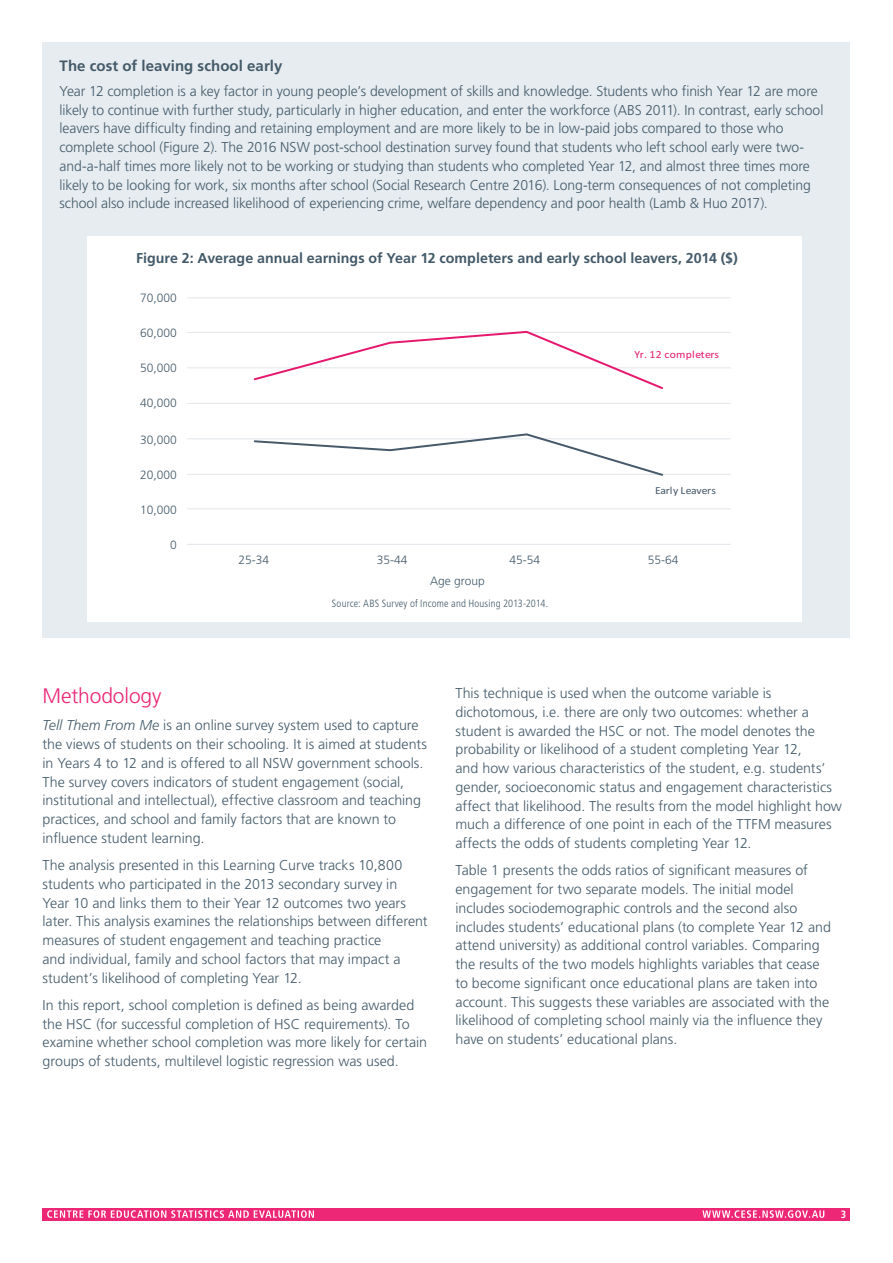
<style>
.page{position:relative;width:893px;height:1263px;background:#fff}
.page>*{position:absolute;margin:0;border:0;box-sizing:border-box;transform-origin:0 0}
.Heading_H1_-__TOC_Le{font:300 21px "Frutiger LT Pro";letter-spacing:-.005em;color:#ed2676}
.Heading_H2_-__TOC_Le{font:700 15px "Frutiger LT Pro";letter-spacing:.005em;color:#445a69}
.Body_Copy{font:300 14.25px/18.8px "Frutiger LT Pro";color:#445a69}
.Heading_H2_-__TOC_Le-2{font:700 14.25px "Frutiger LT Pro";color:#445a69}
.t1{font:300 12px "Frutiger LT Pro";color:#445a69}
.t2{font:300 12px "Frutiger LT Pro";color:#435a69}
.t3{font:10.8px "Calibri";letter-spacing:.015em;color:#46596a;scale:1.08 1}
.t4{font:10.8px "Calibri";letter-spacing:.02em;color:#e6186d;scale:1.08 1}
.t5{font:10.8px "Calibri";letter-spacing:-.01em;color:#46596a;scale:1.08 1}
.Footnotes{font:300 condensed 10.5px "Frutiger LT Pro";letter-spacing:.015em;color:#445a69}
.t6{font:700 condensed 10.5px "Frutiger LT Pro";color:#fff}
.t7{font:9.9px "Calibri";letter-spacing:-.005em;color:#46596a;scale:1.08 1}
.s1{color:#445a69}
.s2{font-style:italic}
</style>
<div class="page">
<div style="left:43px;top:43px;width:807px;height:595px;background:#e6ecf0"></div>
<div style="left:87px;top:236px;width:714px;height:376px;background:#fff"></div>
<div style="left:87px;top:591px;width:714px;height:30px;background:#fff"></div>
<svg style="left:187px;top:297px;width:544px;height:248px"></svg>
<div style="left:43px;top:1208px;width:807px;height:12px;background:#ed2676"></div>
<svg style="left:47px;top:1210px;width:777px;height:8px"></svg>
<p class="Heading_H2_-__TOC_Le" style="left:60px;top:57px;width:224px">The cost of leaving school early</p>
<p class="Body_Copy" style="left:60px;top:82px;width:765px">Year 12 completion is a key factor in young people’s development of skills and knowledge. Students who finish Year 12 are more likely to continue with further study, particularly in higher education, and enter the workforce (ABS 2011). In contrast, early school leavers have difficulty finding and retaining employment and are more likely to be in low-paid jobs compared to those who complete school (Figure 2). The 2016 NSW post-school destination survey found that students who left school early were two&shy;and-a-half times more likely not to be working or studying than students who completed Year 12, and almost three times more likely to be looking for work, six months after school (Social Research Centre 2016). Long-term consequences of not completing school also include increased likelihood of experiencing crime, welfare dependency and poor health (Lamb &amp; Huo 2017).</p>
<p class="Heading_H2_-__TOC_Le-2" style="left:136px;top:250px;width:603px">Figure 2: Average annual earnings of Year 12 completers and early school leavers, 2014 ($)</p>
<p class="t7" style="left:150px;top:291px;width:26px">70000</p>
<p class="t7" style="left:150px;top:326px;width:26px">60000</p>
<p class="t4" style="left:635px;top:347px;width:80px">Yr. 12 completers</p>
<p class="t7" style="left:150px;top:362px;width:26px">50000</p>
<p class="t7" style="left:150px;top:397px;width:26px">40000</p>
<p class="t7" style="left:150px;top:432px;width:26px">30000</p>
<p class="t7" style="left:150px;top:467px;width:26px">20000</p>
<p class="t5" style="left:655px;top:482px;width:58px">Early Leavers</p>
<p class="t7" style="left:150px;top:503px;width:26px">10000</p>
<p class="t7" style="left:171px;top:538px;width:7px">0</p>
<p class="t1" style="left:239px;top:553px;width:32px">25-34</p>
<p class="t3" style="left:214px;top:256px;width:401px">Figure 2: Average annual earnings of Year 12 completers and early school leavers, 2014 ($)</p>
<p class="t1" style="left:140px;top:291px;width:38px">70,000</p>
<p class="t1" style="left:140px;top:326px;width:38px">60,000</p>
<p class="t1" style="left:140px;top:361px;width:38px">50,000</p>
<p class="t1" style="left:140px;top:396px;width:38px">40,000</p>
<p class="t1" style="left:140px;top:432px;width:38px">30,000</p>
<p class="t1" style="left:140px;top:468px;width:38px">20,000</p>
<p class="t1" style="left:140px;top:503px;width:38px">10,000</p>
<p class="t1" style="left:170px;top:538px;width:8px">0</p>
<p class="t7" style="left:242px;top:550px;width:24px">25-34</p>
<p class="t1" style="left:377px;top:553px;width:32px">35-44</p>
<p class="t7" style="left:378px;top:550px;width:24px">35-44</p>
<p class="t1" style="left:510px;top:553px;width:32px">45-54</p>
<p class="t7" style="left:650px;top:550px;width:24px">55-64</p>
<p class="t7" style="left:514px;top:550px;width:24px">45-54</p>
<p class="t1" style="left:648px;top:553px;width:32px">55-64</p>
<p class="t2" style="left:430px;top:573px;width:56px"><span class="s1">A</span>ge group</p>
<p class="Footnotes" style="left:332px;top:598px;width:218px">Source: ABS Survey of Income and Housing 2013-2014.</p>
<p class="Heading_H1_-__TOC_Le" style="left:43px;top:684px;width:121px">Methodology</p>
<p class="Body_Copy" style="left:43px;top:716px;width:386px"><span class="s2">Tell Them From Me</span> is an online survey system used to capture the views of students on their schooling. It is aimed at students in Years 4 to 12 and is offered to all NSW government schools.<br>The survey covers indicators of student engagement (social, institutional and intellectual), effective classroom and teaching practices, and school and family factors that are known to influence student learning.</p>
<p class="Body_Copy" style="left:43px;top:856px;width:387px">The analysis presented in this Learning Curve tracks 10,800 students who participated in the 2013 secondary survey in<br>Year 10 and links them to their Year 12 outcomes two years later. This analysis examines the relationships between different measures of student engagement and teaching practice<br>and individual, family and school factors that may impact a student’s likelihood of completing Year 12.</p>
<p class="Body_Copy" style="left:43px;top:996px;width:386px">In this report, school completion is defined as being awarded the HSC (for successful completion of HSC requirements). To examine whether school completion was more likely for certain groups of students, multilevel logistic regression was used.</p>
<p class="Body_Copy" style="left:455px;top:684px;width:388px">This technique is used when the outcome variable is dichotomous, i.e. there are only two outcomes: whether a student is awarded the HSC or not. The model denotes the probability or likelihood of a student completing Year 12,<br>and how various characteristics of the student, e.g. students’ gender, socioeconomic status and engagement characteristics affect that likelihood. The results from the model highlight how much a difference of one point in each of the TTFM measures affects the odds of students completing Year 12.</p>
<p class="Body_Copy" style="left:455px;top:861px;width:377px">Table 1 presents the odds ratios of significant measures of engagement for two separate models. The initial model includes sociodemographic controls and the second also includes students’ educational plans (to complete Year 12 and attend university) as additional control variables. Comparing the results of the two models highlights variables that cease to become significant once educational plans are taken into account. This suggests these variables are associated with the likelihood of completing school mainly via the influence they have on students’ educational plans.</p>
<p class="t6" style="left:841px;top:1208px;width:7px">3</p>
</div>
